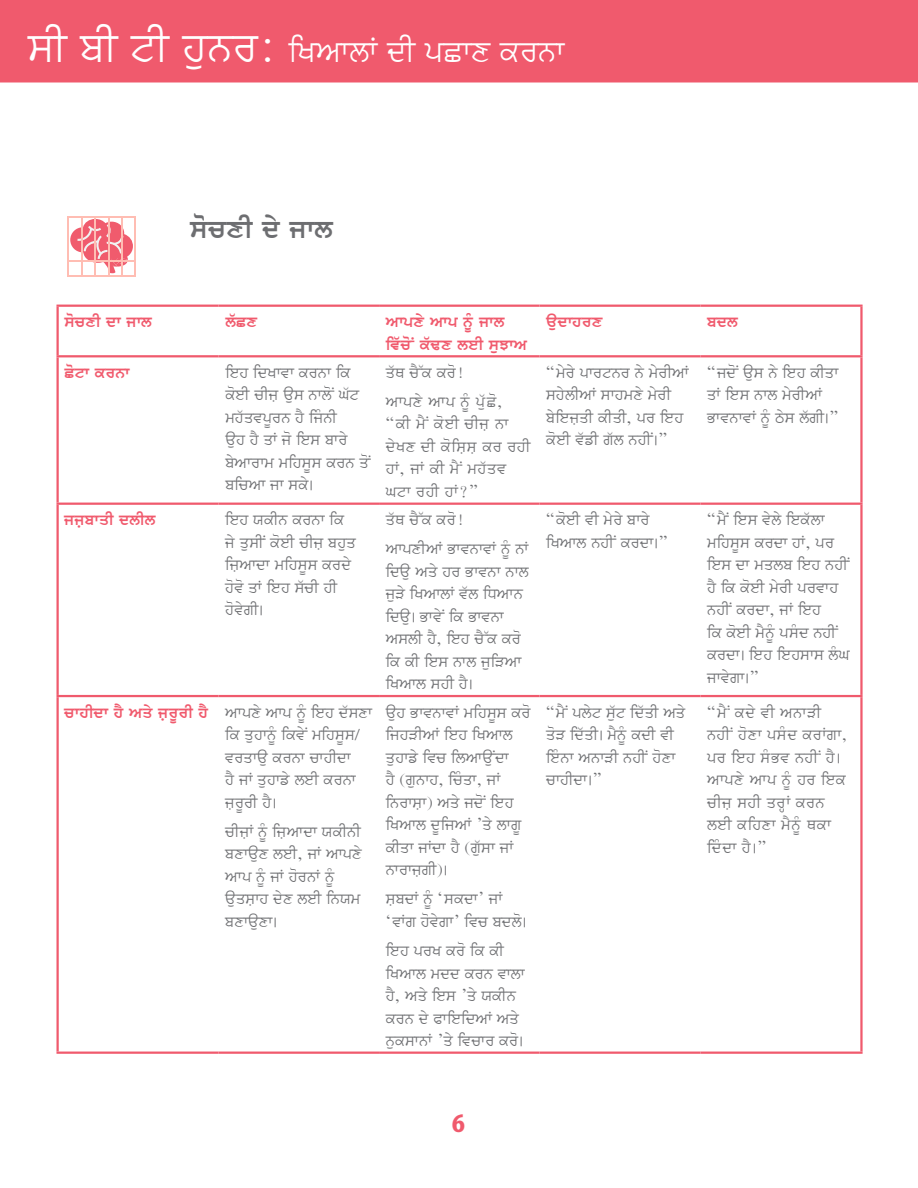
<style>
.page{position:relative;width:918px;height:1188px;background:#fff}
.page>*{position:absolute;margin:0;border:0;box-sizing:border-box;transform-origin:0 0}
.t1{font:31.5px "Samtol";color:#fff}
.t2{font:700 27px "Samtol";color:#6d6e71}
.t3{font:700 condensed 27px "Myriad Pro";color:#f05a6d;scale:1.15 1}
.t4{font:15.75px/22.5px "Samtol";color:#6d6e71}
.t5{font:15.75px/22.5px "Samtol";letter-spacing:.02em;color:#6d6e71}
.t6{font:700 15.75px/22.5px "Samtol";color:#f05a6d}
.s1{font-size:43.5px}
.s2{font-weight:700;color:#f05a6d}
</style>
<div class="page">
<div style="left:0;top:0;width:918px;height:82px;background:#f05a6d"></div>
<svg style="left:70px;top:219px;width:63px;height:54px"></svg>
<hr style="left:68px;top:216px;width:1px;height:61px;background:#ffbdb3">
<hr style="left:135px;top:216px;width:1px;height:61px;background:#ffbdb3">
<hr style="left:94px;top:216px;width:2px;height:61px;background:#ffbdb3">
<hr style="left:121px;top:216px;width:2px;height:61px;background:#ffbdb3">
<hr style="left:81px;top:216px;width:1px;height:61px;background:#ffbdb3">
<hr style="left:108px;top:216px;width:1px;height:61px;background:#ffbdb3">
<hr style="left:68px;top:216px;width:68px;height:1px;background:#ffbdb3">
<hr style="left:68px;top:261px;width:68px;height:1px;background:#ffbdb3">
<hr style="left:68px;top:275px;width:68px;height:2px;background:#ffbdb3">
<hr style="left:56px;top:305px;width:163px;height:2px;background:#f05a6d">
<hr style="left:56px;top:307px;width:3px;height:48px;background:#f05a6d">
<hr style="left:219px;top:305px;width:160px;height:2px;background:#f05a6d">
<hr style="left:379px;top:305px;width:160px;height:2px;background:#f05a6d">
<hr style="left:539px;top:305px;width:161px;height:2px;background:#f05a6d">
<hr style="left:700px;top:305px;width:163px;height:2px;background:#f05a6d">
<hr style="left:860px;top:307px;width:3px;height:48px;background:#f05a6d">
<hr style="left:56px;top:355px;width:163px;height:2px;background:#f05a6d">
<hr style="left:219px;top:355px;width:160px;height:2px;background:#f05a6d">
<hr style="left:379px;top:355px;width:160px;height:2px;background:#f05a6d">
<hr style="left:539px;top:355px;width:161px;height:2px;background:#f05a6d">
<hr style="left:700px;top:355px;width:163px;height:2px;background:#f05a6d">
<hr style="left:56px;top:357px;width:3px;height:146px;background:#f05a6d">
<hr style="left:860px;top:357px;width:3px;height:146px;background:#f05a6d">
<hr style="left:56px;top:503px;width:163px;height:2px;background:#f05a6d">
<hr style="left:56px;top:505px;width:3px;height:190px;background:#f05a6d">
<hr style="left:219px;top:503px;width:160px;height:2px;background:#f05a6d">
<hr style="left:379px;top:503px;width:160px;height:2px;background:#f05a6d">
<hr style="left:539px;top:503px;width:161px;height:2px;background:#f05a6d">
<hr style="left:700px;top:503px;width:163px;height:2px;background:#f05a6d">
<hr style="left:860px;top:505px;width:3px;height:190px;background:#f05a6d">
<hr style="left:56px;top:695px;width:163px;height:2px;background:#f05a6d">
<hr style="left:56px;top:697px;width:3px;height:355px;background:#f05a6d">
<hr style="left:219px;top:695px;width:160px;height:2px;background:#f05a6d">
<hr style="left:379px;top:695px;width:160px;height:2px;background:#f05a6d">
<hr style="left:539px;top:695px;width:161px;height:2px;background:#f05a6d">
<hr style="left:700px;top:695px;width:163px;height:2px;background:#f05a6d">
<hr style="left:860px;top:697px;width:3px;height:355px;background:#f05a6d">
<hr style="left:56px;top:1052px;width:163px;height:2px;background:#f05a6d">
<hr style="left:219px;top:1052px;width:160px;height:2px;background:#f05a6d">
<hr style="left:379px;top:1052px;width:160px;height:2px;background:#f05a6d">
<hr style="left:539px;top:1052px;width:161px;height:2px;background:#f05a6d">
<hr style="left:700px;top:1052px;width:163px;height:2px;background:#f05a6d">
<h1 class="t1" style="left:28px;top:33px;width:539px"><span class="s1">SI BI TI HUNR:</span> IKAFLF DI PCFX KRNF</h1>
<h2 class="t2" style="left:190px;top:213px;width:144px">SOCXI DYJFL</h2>
<p class="t6" style="left:64px;top:311px;width:89px">SOCXI DF JFL</p>
<p class="t6" style="left:225px;top:311px;width:33px">LWCX</p>
<p class="t6" style="left:386px;top:311px;width:143px">AFPXYAFP NUM JFL<br>IVWCON KWZX LEI SUJFA</p>
<p class="t6" style="left:546px;top:311px;width:58px">AUDFHRX</p>
<p class="t6" style="left:707px;top:311px;width:32px">BDL</p>
<p class="t6" style="left:64px;top:362px;width:67px">COTF KRNF</p>
<p class="t4" style="left:225px;top:362px;width:147px">IEH IDKFVF KRNF IK<br>KOEI CIJL AUS NFLON GWT<br>MHWQVPURN HYIJMNI<br>AUH HYQF JO IES BFRY<br>BYAFRFM MIHSUS KRN QON<br>BICAF JF SKY[</p>
<p class="t5" style="left:386px;top:358px;width:118px;line-height:29.2px">QWQ CYWK KRO!<br>AFPXY AFP NUM PWUCO,</p>
<p class="t4" style="left:546px;top:362px;width:144px">“MYRY PFRTNR NY MYRIAF<br>SHYLIAF SFHMXY MYRI<br>BYIEJLQI KIQI, PR IEH<br>KOEI VWZI GWL NHIN[”</p>
<p class="t4" style="left:707px;top:362px;width:133px">“JDON AUS NY IEH KIQF<br>QF IES NFL MYRIAF<br>BFVNFVF NUM TYS LWGI[”</p>
<p class="t5" style="left:386px;top:413px;width:146px">“KI MYN KOEI CIJL NF<br>DYKX DI KOISLSL KR RHI<br>HF, JF KI MYN MHWQV<br>GTF RHI HF?”</p>
<p class="t6" style="left:64px;top:509px;width:93px">JJLBFQI DLIL</p>
<p class="t4" style="left:225px;top:509px;width:132px">IEH XKIN KRNF IK<br>JY QUSIN KOEI CIJL BHUQ<br>IJLAFDF MIHSUS KRDY<br>HOVO QF IEH SWCI HI<br>HOVYGI[</p>
<p class="t4" style="left:386px;top:506px;width:144px;line-height:29.2px">QWQ CYWK KRO!<br>AFPXIAF BFVNFVF NUM NF</p>
<p class="t4" style="left:386px;top:561px;width:145px">IDAU AQY HR BFVNF NFL<br>JUVY IKAFLF VWL IDAFN<br>IDAU[ BFVYN IK BFVNF<br>ASLI HY, IEH CYWK KRO<br>IK KI IES NFL JUIVAF<br>IKAFL SHI HY[</p>
<p class="t4" style="left:225px;top:702px;width:148px;text-indent:-161px"><span class="s2">CFHIDF HYAQYJLRURI HY</span> AFPXY AFP NUM IEH DWSXF<br>IK QUHFNUM IKVYN MIHSUS/<br>VRQFAU KRNF CFHIDF<br>HYJF QUHFZY LEI KRNF<br>JLRURI HY[</p>
<p class="t4" style="left:225px;top:821px;width:138px">CIJLF NUM IJLAFDF XKINI<br>BXFAUX LEI, JF AFPXY<br>AFP NUM JF HORNF NUM<br>AUQSLFH DYX LEI INXM<br>BXFAUXF[</p>
<p class="t4" style="left:386px;top:702px;width:146px">AUH BFVNFVF MIHSUS KRO<br>IJHVIAF IEH IKAFL<br>QUHFZY IVC ILAFAUNDF<br>HY(GUNFH, ICMQF, JF<br>INRFSLF) AQY JDON IEH<br>IKAFL DUIJAF `QY LFGU<br>KIQF JFDF HY(GUWSF JF<br>NFRFJLGI)[</p>
<p class="t4" style="left:386px;top:888px;width:142px">SLBDF NUM ‘SKDF’ JF ‘VFG HOVYGF’ IVC BDLO[</p>
<p class="t4" style="left:386px;top:940px;width:141px">IEH PRK KRO IK KI<br>IKAFL MDD KRN VFLF<br>HY, AQY IES `QY XKIN<br>KRN DY PFIEIDAF AQY<br>NUKSFNF `QY IVCFR KRO[</p>
<p class="t4" style="left:546px;top:509px;width:123px">“KOEI VI MYRY BFRY<br>IKAFL NHIN KRDF[”</p>
<p class="t4" style="left:707px;top:509px;width:144px">“MYN IES VYLY IEKWLF<br>MIHSUS KRDF HF, PR<br>IES DF MQLB IEH NHIN<br>HYIK KOEI MYRI PRVFH<br>NHIN KRDF, JF IEH<br>IK KOEI MYNUM PSMD NHIN<br>KRDF[ IEH IEHSFS LMG<br>JFVYGF[”</p>
<p class="t4" style="left:546px;top:702px;width:141px">“MYN PLYT SUWT IDWQI AQY<br>QOV IDWQI[ MYNUM KDI VI<br>IEMNF ANFVI NHIN HOXF<br>CFHIDF[”</p>
<p class="t5" style="left:707px;top:702px;width:142px">“MYN KDY VI ANFVI<br>NHIN HOXF PSMD KRFGF,<br>PR IEH SMBV NHIN HY[<br>AFPXY AFP NUM HR IEK<br>CIJL SHI QRHF KRN<br>LEI KIHXF MYNUM QKF<br>IDMDF HY[”</p>
<h2 class="t3" style="left:452px;top:1107px;width:13px">6</h2>
</div>
